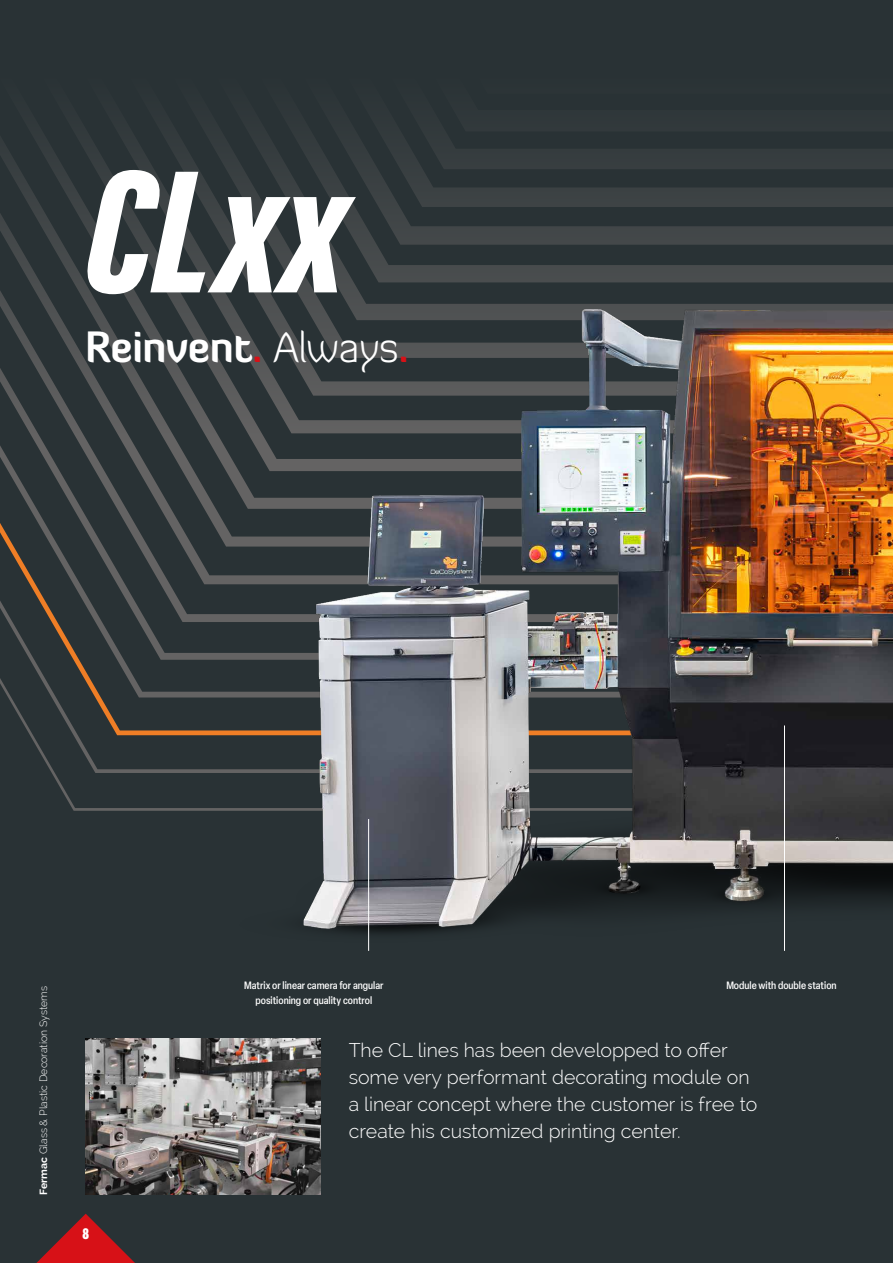
<style>
.page{position:relative;width:893px;height:1263px;background:#293235}
.page>*{position:absolute;margin:0;border:0;box-sizing:border-box;transform-origin:0 0}
.t1{font:italic 900 180.9px "Acumin Pro Extra Cond";color:#fff}
.t2{font:700 42.75px "Diavlo";letter-spacing:-.01em;color:#fff}
.t3{font:300 19.5px/27px "Raleway";color:#fff}
.t4{font:900 condensed 15px "Elza";color:#fff}
.t5{font:500 condensed 10.5px/15px "Elza";color:#fff;text-align:center}
.t6{font:300 10.5px "Raleway";color:#fff}
.s1{color:#d71117}
.s2{font-weight:300}
.s3{font-weight:700}
</style>
<div class="page">
<svg style="left:0;top:140px;width:227px;height:671px"></svg>
<img style="left:227px;top:140px;width:666px;height:811px">
<img style="left:85px;top:1038px;width:235px;height:157px">
<hr style="left:368px;top:819px;width:1px;height:132px;background:#fff">
<hr style="left:784px;top:725px;width:1px;height:226px;background:#fff">
<svg style="left:36px;top:1214px;width:99px;height:49px"></svg>
<h1 class="t1" style="left:86px;top:121px;width:261px">CLxx</h1>
<h2 class="t2" style="left:85px;top:319px;width:325px">Reinvent<span class="s1">.</span> <span class="s2">Always</span><span class="s1">.</span></h2>
<p class="t6" style="left:37px;top:1195px;width:210px;rotate:-90deg"><span class="s3">Fermac</span> Glass &amp; Plastic Decoration Systems</p>
<p class="t4" style="left:82px;top:1223px;width:8px">8</p>
<p class="t5" style="left:244px;top:977px;width:141px">Matrix or linear camera for angular positioning or quality control</p>
<p class="t5" style="left:726px;top:977px;width:112px">Module with double station</p>
<p class="t3" style="left:349px;top:1036px;width:410px">The CL lines has been developped to offer some very performant decorating module on a linear concept where the customer is free to create his customized printing center.</p>
</div>
